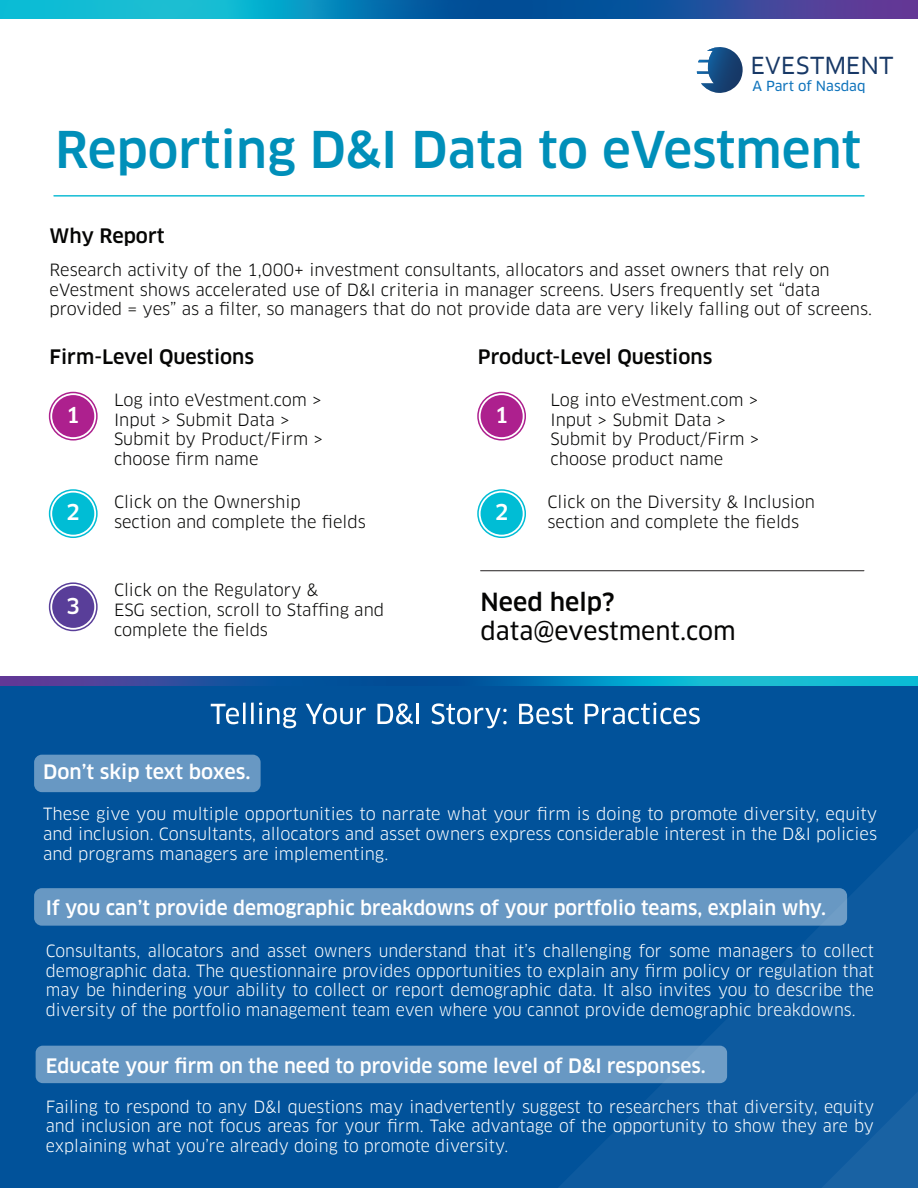
<style>
.page{position:relative;width:918px;height:1188px;background:#fff}
.page>*{position:absolute;margin:0;border:0;box-sizing:border-box;transform-origin:0 0}
.t1{font:500 49.5px "Clan Pro";color:#008fb9}
.t2{font:26.25px "Corbel";color:#173866}
.t3{font:24.45px "Clan Pro News";color:#050504}
.t4{font:500 24.45px "Clan Pro";color:#050504}
.t5{font:500 21.45px "Clan Pro";color:#fff}
.t6{font:500 19.5px "Clan Pro";color:#fff}
.t7{font:500 19.5px "Clan Pro";color:#050504}
.t8{font:16.5px/19.8px "Clan Pro";color:#fff;text-align:justify}
.t9{font:16.5px/19.8px "Clan Pro";color:#050504}
.t10{font:13.65px "Clan Pro News";color:#1074bc}
</style>
<div class="page">
<div style="left:0;top:678px;width:918px;height:510px;background:#01529a"></div>
<svg style="left:474px;top:829px;width:444px;height:359px"></svg>
<svg style="left:737px;top:1069px;width:181px;height:119px"></svg>
<svg style="left:211px;top:704px;width:28px;height:20px"></svg>
<hr style="left:243px;top:703px;width:3px;height:21px;background:#fff">
<hr style="left:251px;top:703px;width:3px;height:21px;background:#fff">
<svg style="left:259px;top:702px;width:37px;height:26px"></svg>
<svg style="left:306px;top:704px;width:60px;height:20px"></svg>
<svg style="left:377px;top:703px;width:36px;height:21px"></svg>
<hr style="left:416px;top:704px;width:3px;height:20px;background:#fff">
<svg style="left:432px;top:703px;width:75px;height:25px"></svg>
<svg style="left:519px;top:704px;width:54px;height:20px"></svg>
<svg style="left:585px;top:702px;width:115px;height:22px"></svg>
<div style="left:34px;top:755px;width:227px;height:37px;background:#6898c3;border-radius:8px"></div>
<div style="left:34px;top:888px;width:813px;height:38px;background:#6898c3;border-radius:8px"></div>
<div style="left:36px;top:1046px;width:691px;height:37px;background:#6898c3;border-radius:7px"></div>
<div style="left:52px;top:395px;width:42px;height:42px;background:#ad208e;border-radius:50%"></div>
<div style="left:49px;top:392px;width:49px;height:49px;border:2px solid #ad208e;border-radius:50%"></div>
<div style="left:52px;top:493px;width:42px;height:42px;background:#00bdd5;border-radius:50%"></div>
<div style="left:49px;top:489px;width:49px;height:49px;border:2px solid #00bdd5;border-radius:50%"></div>
<div style="left:481px;top:395px;width:42px;height:42px;background:#ad208e;border-radius:50%"></div>
<div style="left:477px;top:392px;width:49px;height:49px;border:2px solid #ad208e;border-radius:50%"></div>
<div style="left:481px;top:493px;width:42px;height:42px;background:#00bdd5;border-radius:50%"></div>
<div style="left:477px;top:489px;width:49px;height:49px;border:2px solid #00bdd5;border-radius:50%"></div>
<div style="left:52px;top:586px;width:42px;height:42px;background:#593e99;border-radius:50%"></div>
<div style="left:49px;top:582px;width:49px;height:49px;border:2px solid #593e99;border-radius:50%"></div>
<svg style="left:0;top:0;width:918px;height:18px;background:#1974af"></svg>
<svg style="left:697px;top:47px;width:46px;height:46px"></svg>
<hr style="left:54px;top:195px;width:810px;height:2px;background:#14bdd4">
<hr style="left:481px;top:570px;width:383px;height:1px;background:#231f20">
<svg style="left:0;top:677px;width:918px;height:9px"></svg>
<h2 class="t2" style="left:751px;top:49px;width:144px">EVESTMENT</h2>
<p class="t10" style="left:752px;top:78px;width:115px">A Part of Nasdaq</p>
<h1 class="t1" style="left:55px;top:121px;width:808px">Reporting D&amp;I Data to eVestment</h1>
<p class="t7" style="left:50px;top:224px;width:117px">Why Report</p>
<p class="t9" style="left:50px;top:260px;width:824px">Research activity of the 1,000+ investment consultants, allocators and asset owners that rely on eVestment shows accelerated use of D&amp;I criteria in manager screens. Users frequently set “data provided = yes” as a filter, so managers that do not provide data are very likely falling out of screens.</p>
<p class="t7" style="left:50px;top:346px;width:206px">Firm-Level Questions</p>
<p class="t7" style="left:478px;top:346px;width:236px">Product-Level Questions</p>
<h3 class="t5" style="left:66px;top:403px;width:15px">1</h3>
<h3 class="t5" style="left:66px;top:500px;width:15px">2</h3>
<p class="t9" style="left:114px;top:390px;width:211px">Log into eVestment.com &gt;<br>Input &gt; Submit Data &gt;<br>Submit by Product/Firm &gt; choose firm name</p>
<p class="t9" style="left:551px;top:390px;width:211px">Log into eVestment.com &gt;<br>Input &gt; Submit Data &gt;<br>Submit by Product/Firm &gt; choose product name</p>
<p class="t9" style="left:114px;top:492px;width:253px">Click on the Ownership<br>section and complete the fields</p>
<h3 class="t5" style="left:495px;top:403px;width:15px">1</h3>
<p class="t9" style="left:548px;top:492px;width:269px">Click on the Diversity &amp; Inclusion section and complete the fields</p>
<h3 class="t5" style="left:495px;top:500px;width:15px">2</h3>
<h3 class="t5" style="left:66px;top:593px;width:15px">3</h3>
<p class="t9" style="left:114px;top:580px;width:272px">Click on the Regulatory &amp;<br>ESG section, scroll to Staffing and complete the fields</p>
<h3 class="t4" style="left:481px;top:588px;width:136px">Need help?</h3>
<h3 class="t3" style="left:481px;top:617px;width:257px">data@evestment.com</h3>
<p class="t6" style="left:43px;top:760px;width:209px">Don’t skip text boxes.</p>
<p class="t8" style="left:43px;top:804px;width:836px">These give you multiple opportunities to narrate what your firm is doing to promote diversity, equity and inclusion. Consultants, allocators and asset owners express considerable interest in the D&amp;I policies and programs managers are implementing.</p>
<p class="t6" style="left:46px;top:897px;width:782px">If you can’t provide demographic breakdowns of your portfolio teams, explain why.</p>
<p class="t8" style="left:46px;top:941px;width:830px">Consultants, allocators and asset owners understand that it’s challenging for some managers to collect demographic data. The questionnaire provides opportunities to explain any firm policy or regulation that may be hindering your ability to collect or report demographic data. It also invites you to describe the diversity of the portfolio management team even where you cannot provide demographic breakdowns.</p>
<p class="t6" style="left:46px;top:1054px;width:662px">Educate your firm on the need to provide some level of D&amp;I responses.</p>
<p class="t8" style="left:46px;top:1097px;width:830px">Failing to respond to any D&amp;I questions may inadvertently suggest to researchers that diversity, equity and inclusion are not focus areas for your firm. Take advantage of the opportunity to show they are by explaining what you’re already doing to promote diversity.</p>
</div>
